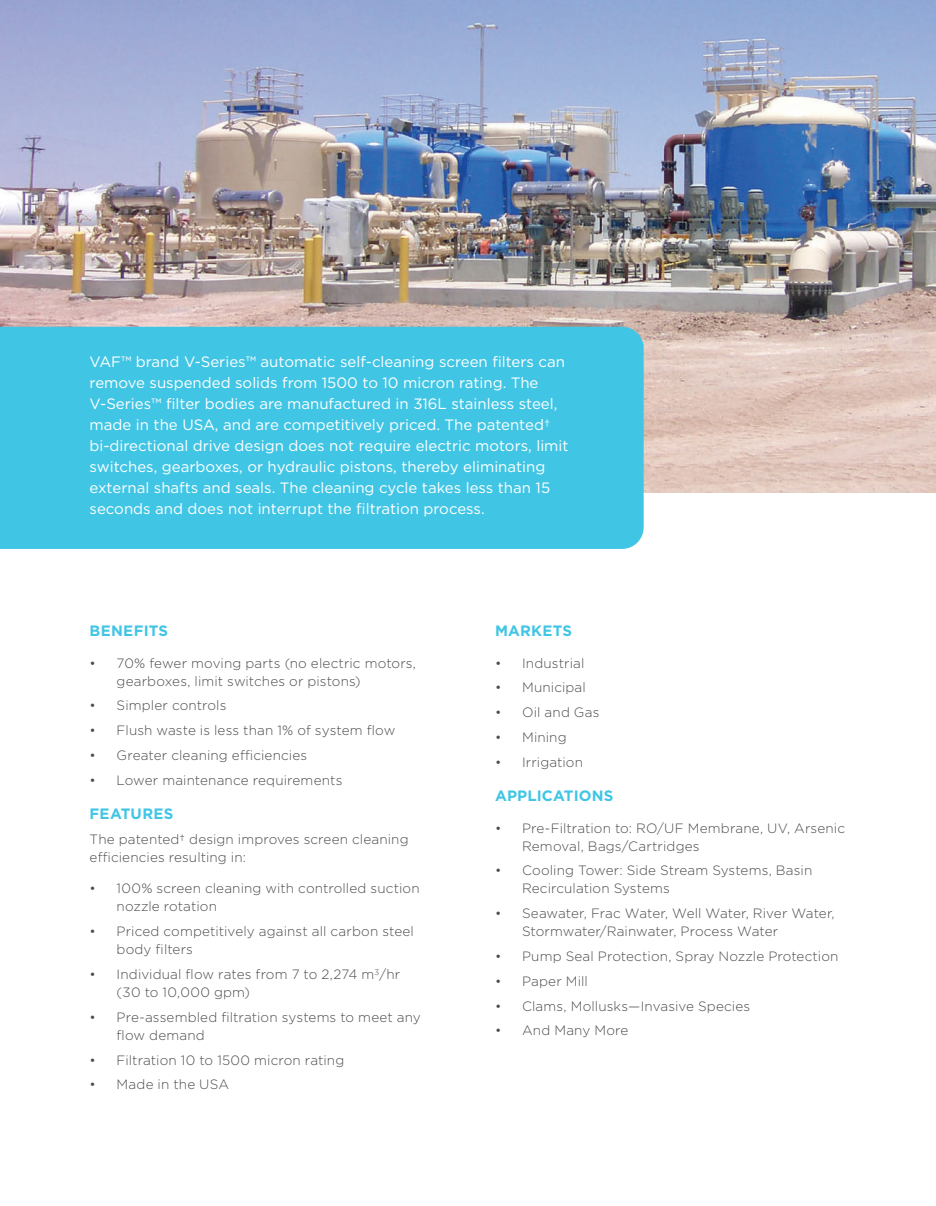
<style>
.page{position:relative;width:936px;height:1206px;background:#fff}
.page>*{position:absolute;margin:0;border:0;box-sizing:border-box;transform-origin:0 0}
.t1{font:15px/21px "Gotham";color:#fff}
.t2{font:700 15px "Gotham";letter-spacing:.01em;color:#41c5e5}
.t3{font:300 13.5px/18px "Gotham";letter-spacing:.01em;color:#4b4c4d}
</style>
<div class="page">
<img style="left:0;top:0;width:934px;height:492px">
<div style="left:0;top:327px;width:643px;height:222px;background:#41c5e5"></div>
<p class="t1" style="left:90px;top:351px;width:480px">VAF™ brand V-Series™ automatic self-cleaning screen filters can remove suspended solids from 1500 to 10 micron rating. The V-Series™ filter bodies are manufactured in 316L stainless steel, made in the USA, and are competitively priced. The patented† bi-directional drive design does not require electric motors, limit switches, gearboxes, or hydraulic pistons, thereby eliminating external shafts and seals. The cleaning cycle takes less than 15 seconds and does not interrupt the filtration process.</p>
<p class="t2" style="left:90px;top:620px;width:80px">BENEFITS</p>
<p class="t3" style="left:117px;top:653px;width:301px;text-indent:-27px">• 70% fewer moving parts (no electric motors, gearboxes, limit switches or pistons)</p>
<p class="t3" style="left:90px;top:696px;width:138px">• Simpler controls</p>
<p class="t3" style="left:90px;top:720px;width:307px">• Flush waste is less than 1% of system flow</p>
<p class="t3" style="left:90px;top:745px;width:219px">• Greater cleaning efficiencies</p>
<p class="t3" style="left:90px;top:770px;width:254px">• Lower maintenance requirements</p>
<p class="t2" style="left:90px;top:803px;width:85px">FEATURES</p>
<p class="t3" style="left:90px;top:829px;width:320px">The patented† design improves screen cleaning efficiencies resulting in:</p>
<p class="t3" style="left:117px;top:879px;width:304px;text-indent:-27px">• 100% screen cleaning with controlled suction nozzle rotation</p>
<p class="t3" style="left:117px;top:921px;width:299px;text-indent:-27px">• Priced competitively against all carbon steel body filters</p>
<p class="t3" style="left:117px;top:964px;width:285px;text-indent:-27px">• Individual flow rates from 7 to 2,274 m<sup>3</sup>/hr (30 to 10,000 gpm)</p>
<p class="t3" style="left:117px;top:1007px;width:305px;text-indent:-27px">• Pre-assembled filtration systems to meet any flow demand</p>
<p class="t3" style="left:90px;top:1050px;width:256px">• Filtration 10 to 1500 micron rating</p>
<p class="t3" style="left:90px;top:1074px;width:141px">• Made in the USA</p>
<p class="t2" style="left:495px;top:620px;width:79px">MARKETS</p>
<p class="t3" style="left:495px;top:653px;width:91px">• Industrial</p>
<p class="t3" style="left:495px;top:678px;width:92px">• Municipal</p>
<p class="t3" style="left:495px;top:702px;width:106px">• Oil and Gas</p>
<p class="t3" style="left:495px;top:727px;width:73px">• Mining</p>
<p class="t3" style="left:495px;top:752px;width:89px">• Irrigation</p>
<p class="t2" style="left:495px;top:785px;width:120px">APPLICATIONS</p>
<p class="t3" style="left:522px;top:818px;width:324px;text-indent:-27px">• Pre-Filtration to: RO/UF Membrane, UV, Arsenic<br>Removal, Bags/Cartridges</p>
<p class="t3" style="left:522px;top:861px;width:291px;text-indent:-27px">• Cooling Tower: Side Stream Systems, Basin<br>Recirculation Systems</p>
<p class="t3" style="left:522px;top:903px;width:314px;text-indent:-27px">• Seawater, Frac Water, Well Water, River Water,<br>Stormwater/Rainwater, Process Water</p>
<p class="t3" style="left:495px;top:946px;width:345px">• Pump Seal Protection, Spray Nozzle Protection</p>
<p class="t3" style="left:495px;top:971px;width:94px">• Paper Mill</p>
<p class="t3" style="left:495px;top:996px;width:256px">• Clams, Mollusks—Invasive Species</p>
<p class="t3" style="left:495px;top:1020px;width:135px">• And Many More</p>
</div>
